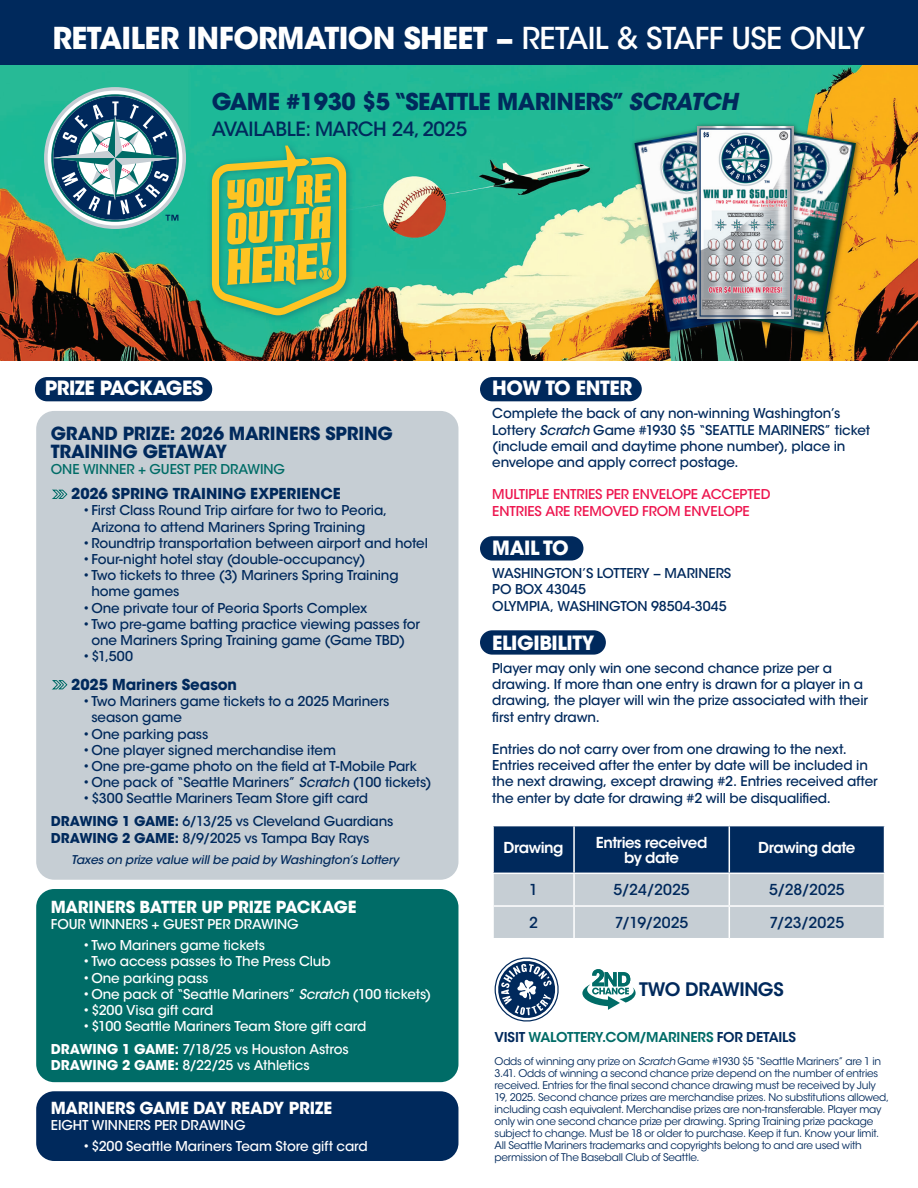
<style>
.page{position:relative;width:918px;height:1188px;background:#fff}
.page>*{position:absolute;margin:0;border:0;box-sizing:border-box;transform-origin:0 0}
.t1{font:700 30px "ITC Avant Garde Std";letter-spacing:-.02em;color:#fff}
.t2{font:700 23.1px "ITC Avant Garde Std";letter-spacing:-.02em;color:#00295c}
.t3{font:700 19.5px "ITC Avant Garde Std";letter-spacing:-.02em;color:#fff}
.t4{font:500 19.5px "ITC Avant Garde Std";letter-spacing:-.02em;color:#00295c}
.t5{font:600 18.45px "ITC Avant Garde Std";letter-spacing:-.02em;color:#00295c}
.t6{font:700 18px/18px "ITC Avant Garde Std";letter-spacing:-.01em;color:#00295c}
.t7{font:700 16.5px "ITC Avant Garde Std";letter-spacing:-.01em;color:#fff}
.t8{font:700 15px "ITC Avant Garde Std";letter-spacing:-.005em;color:#00295c}
.t9{font:600 15px/15px "ITC Avant Garde Std";letter-spacing:-.03em;color:#fff;text-align:center}
.t10{font:500 15px "ITC Avant Garde Std";letter-spacing:.005em;color:#00295c}
.t11{font:500 13.5px/16.2px "ITC Avant Garde Std";letter-spacing:-.01em;color:#00295c}
.t12{font:500 13.5px/23px "ITC Avant Garde Std";letter-spacing:-.01em;color:#fff}
.t13{font:500 13.5px/16.2px "ITC Avant Garde Std";letter-spacing:-.01em;color:#ed154e}
.t14{font:600 13.5px "ITC Avant Garde Std";letter-spacing:-.015em;color:#006c67}
.t15{font:500 13.5px "ITC Avant Garde Std";letter-spacing:-.005em;color:#006c67}
.t16{font:italic 500 12px "ITC Avant Garde Std";letter-spacing:-.005em;color:#00295c}
.t17{font:10.5px/12px "ITC Avant Garde Std";letter-spacing:-.02em;color:#00295c}
.s1{font-weight:500}
.s2{font-style:italic}
.s3{font-weight:700}
.s4{color:#00295c}
</style>
<div class="page">
<img style="left:0;top:65px;width:918px;height:296px">
<div style="left:0;top:0;width:918px;height:65px;background:#00295c"></div>
<svg style="left:44px;top:87px;width:142px;height:142px"></svg>
<div style="left:724px;top:122px;width:139px;height:217px;background:#231f20;opacity:.35"></div>
<img style="left:769px;top:126px;width:87px;height:206px">
<div style="left:630px;top:122px;width:139px;height:217px;background:#231f20;opacity:.35"></div>
<img style="left:634px;top:126px;width:128px;height:206px">
<div style="left:693px;top:121px;width:108px;height:204px;background:#231f20;opacity:.35"></div>
<img style="left:698px;top:126px;width:96px;height:192px">
<div style="left:480px;top:536px;width:103px;height:25px;background:#00295c;border-radius:12px"></div>
<div style="left:480px;top:377px;width:162px;height:24px;background:#00295c;border-radius:12px"></div>
<div style="left:480px;top:630px;width:126px;height:25px;background:#00295c;border-radius:12px"></div>
<svg style="left:494px;top:826px;width:390px;height:112px;background:#7288a1"></svg>
<hr style="left:573px;top:826px;width:2px;height:47px;background:#fff">
<hr style="left:729px;top:826px;width:1px;height:47px;background:#fff">
<hr style="left:492px;top:873px;width:82px;height:1px;background:#fff">
<hr style="left:574px;top:873px;width:155px;height:1px;background:#fff">
<hr style="left:573px;top:874px;width:2px;height:31px;background:#fff">
<hr style="left:729px;top:873px;width:156px;height:1px;background:#fff">
<hr style="left:729px;top:874px;width:1px;height:31px;background:#fff">
<hr style="left:573px;top:907px;width:2px;height:31px;background:#fff">
<hr style="left:729px;top:907px;width:1px;height:31px;background:#fff">
<hr style="left:492px;top:905px;width:82px;height:2px;background:#fff">
<hr style="left:574px;top:905px;width:155px;height:2px;background:#fff">
<hr style="left:729px;top:905px;width:156px;height:2px;background:#fff">
<svg style="left:494px;top:957px;width:65px;height:65px"></svg>
<svg style="left:582px;top:969px;width:54px;height:41px"></svg>
<div style="left:35px;top:377px;width:177px;height:24px;background:#00295c;border-radius:12px"></div>
<div style="left:36px;top:411px;width:422px;height:469px;background:#c6ced4;border-radius:18px"></div>
<svg style="left:52px;top:489px;width:16px;height:10px"></svg>
<svg style="left:52px;top:680px;width:16px;height:10px"></svg>
<div style="left:36px;top:889px;width:422px;height:193px;background:#006c67;border-radius:18px"></div>
<div style="left:36px;top:1091px;width:422px;height:70px;background:#00295c;border-radius:18px"></div>
<div style="left:206px;top:140px;width:149px;height:184px;background:#00295c;opacity:.3"></div>
<svg style="left:212px;top:145px;width:134px;height:170px;background:#84b75e"></svg>
<h1 class="t1" style="left:53px;top:19px;width:814px">RETAILER INFORMATION SHEET − <span class="s1">RETAIL &amp; STAFF USE ONLY</span></h1>
<h2 class="t2" style="left:212px;top:87px;width:527px">GAME #1930 $5 “SEATTLE MARINERS” <span class="s2">SCRATCH</span></h2>
<h3 class="t4" style="left:212px;top:117px;width:257px">AVAILABLE: MARCH 24, 2025</h3>
<h3 class="t3" style="left:45px;top:376px;width:160px">PRIZE PACKAGES</h3>
<h3 class="t6" style="left:51px;top:425px;width:343px">GRAND PRIZE: 2026 MARINERS SPRING<br>TRAINING GETAWAY</h3>
<p class="t15" style="left:51px;top:461px;width:236px">ONE WINNER + GUEST PER DRAWING</p>
<p class="t8" style="left:71px;top:484px;width:271px">2026 SPRING TRAINING EXPERIENCE</p>
<p class="t11" style="left:91px;top:503px;width:297px;text-indent:-9px">•First Class Round Trip airfare for two to Peoria,<br>Arizona to attend Mariners Spring Training</p>
<p class="t11" style="left:82px;top:535px;width:347px">•Roundtrip transportation between airport and hotel</p>
<p class="t11" style="left:82px;top:551px;width:285px">•Four-night hotel stay (double-occupancy)</p>
<p class="t11" style="left:91px;top:567px;width:309px;text-indent:-9px">•Two tickets to three (3) Mariners Spring Training home games</p>
<p class="t11" style="left:82px;top:600px;width:286px">•One private tour of Peoria Sports Complex</p>
<p class="t11" style="left:82px;top:616px;width:339px;text-align:center">•Two pre-game batting practice viewing passes for one Mariners Spring Training game (Game TBD)</p>
<p class="t11" style="left:82px;top:648px;width:52px">•$1,500</p>
<p class="t8" style="left:71px;top:675px;width:168px">2025 Mariners Season</p>
<p class="t11" style="left:91px;top:693px;width:300px;text-indent:-9px">•Two Mariners game tickets to a 2025 Mariners season game</p>
<p class="t11" style="left:82px;top:726px;width:128px">•One parking pass</p>
<p class="t11" style="left:82px;top:742px;width:255px">•One player signed merchandise item</p>
<p class="t11" style="left:82px;top:758px;width:336px">•One pre-game photo on the field at T-Mobile Park</p>
<p class="t11" style="left:82px;top:774px;width:351px">•One pack of “Seattle Mariners” <span class="s2">Scratch</span> (100 tickets)</p>
<p class="t11" style="left:51px;top:787px;width:344px;line-height:23px;text-align:center">•$300 Seattle Mariners Team Store gift card<br><span class="s3">DRAWING 1 GAME:</span> 6/13/25 vs Cleveland Guardians</p>
<p class="t11" style="left:51px;top:830px;width:320px"><span class="s3">DRAWING 2 GAME:</span> 8/9/2025 vs Tampa Bay Rays</p>
<p class="t16" style="left:71px;top:852px;width:329px">Taxes on prize value will be paid by Washington’s Lottery</p>
<p class="t7" style="left:51px;top:896px;width:307px">MARINERS BATTER UP PRIZE PACKAGE</p>
<p class="t12" style="left:51px;top:913px;width:249px">FOUR WINNERS + GUEST PER DRAWING</p>
<p class="t12" style="left:82px;top:934px;width:184px">•Two Mariners game tickets</p>
<p class="t12" style="left:82px;top:950px;width:250px">•Two access passes to The Press Club</p>
<p class="t12" style="left:82px;top:966px;width:128px">•One parking pass</p>
<p class="t12" style="left:82px;top:982px;width:350px">•One pack of “Seattle Mariners” <span class="s2">Scratch</span> (100 tickets)</p>
<p class="t12" style="left:82px;top:999px;width:133px">•$200 Visa gift card</p>
<p class="t12" style="left:51px;top:1015px;width:317px;text-indent:31px">•$100 Seattle Mariners Team Store gift card<br><span class="s3">DRAWING 1 GAME:</span> 7/18/25 vs Houston Astros</p>
<p class="t12" style="left:51px;top:1054px;width:260px"><span class="s3">DRAWING 2 GAME:</span> 8/22/25 vs Athletics</p>
<p class="t7" style="left:51px;top:1097px;width:283px">MARINERS GAME DAY READY PRIZE</p>
<p class="t12" style="left:51px;top:1114px;width:196px">EIGHT WINNERS PER DRAWING</p>
<p class="t12" style="left:82px;top:1134px;width:287px">•$200 Seattle Mariners Team Store gift card</p>
<h3 class="t3" style="left:492px;top:376px;width:141px">HOW TO ENTER</h3>
<p class="t11" style="left:492px;top:405px;width:379px">Complete the back of any non-winning Washington’s Lottery <span class="s2">Scratch</span> Game #1930 $5 “SEATTLE MARINERS” ticket (include email and daytime phone number), place in envelope and apply correct postage.</p>
<p class="t13" style="left:492px;top:486px;width:280px">MULTIPLE ENTRIES PER ENVELOPE ACCEPTED<br>ENTRIES ARE REMOVED FROM ENVELOPE</p>
<h3 class="t3" style="left:492px;top:535px;width:78px">MAIL TO</h3>
<p class="t11" style="left:492px;top:565px;width:241px">WASHINGTON’S LOTTERY − MARINERS<br>PO BOX 43045<br>OLYMPIA, WASHINGTON 98504-3045</p>
<h3 class="t3" style="left:492px;top:630px;width:104px">ELIGIBILITY</h3>
<p class="t11" style="left:492px;top:660px;width:377px">Player may only win one second chance prize per a drawing. If more than one entry is drawn for a player in a drawing, the player will win the prize associated with their first entry drawn.</p>
<p class="t11" style="left:492px;top:741px;width:387px">Entries do not carry over from one drawing to the next.<br>Entries received after the enter by date will be included in the next drawing, except drawing #2. Entries received after the enter by date for drawing #2 will be disqualified.</p>
<p class="t9" style="left:504px;top:840px;width:61px">Drawing</p>
<p class="t9" style="left:596px;top:835px;width:113px">Entries received by date</p>
<p class="t9" style="left:758px;top:840px;width:99px">Drawing date</p>
<p class="t10" style="left:529px;top:880px;width:10px">1</p>
<p class="t10" style="left:614px;top:880px;width:78px">5/24/2025</p>
<p class="t10" style="left:769px;top:880px;width:77px">5/28/2025</p>
<p class="t10" style="left:529px;top:913px;width:10px">2</p>
<p class="t10" style="left:615px;top:913px;width:75px">7/19/2025</p>
<p class="t10" style="left:770px;top:913px;width:76px">7/23/2025</p>
<h3 class="t5" style="left:639px;top:978px;width:146px">TWO DRAWINGS</h3>
<p class="t14" style="left:495px;top:1029px;width:303px"><span class="s4">VISIT</span> WALOTTERY.COM/MARINERS <span class="s4">FOR DETAILS</span></p>
<p class="t17" style="left:495px;top:1055px;width:396px">Odds of winning any prize on <span class="s2">Scratch</span> Game #1930 $5 “Seattle Mariners” are 1 in 3.41. Odds of winning a second chance prize depend on the number of entries received. Entries for the final second chance drawing must be received by July 19, 2025. Second chance prizes are merchandise prizes. No substitutions allowed, including cash equivalent. Merchandise prizes are non-transferable. Player may only win one second chance prize per drawing. Spring Training prize package subject to change. Must be 18 or older to purchase. Keep it fun. Know your limit.<br>All Seattle Mariners trademarks and copyrights belong to and are used with permission of The Baseball Club of Seattle.</p>
</div>
